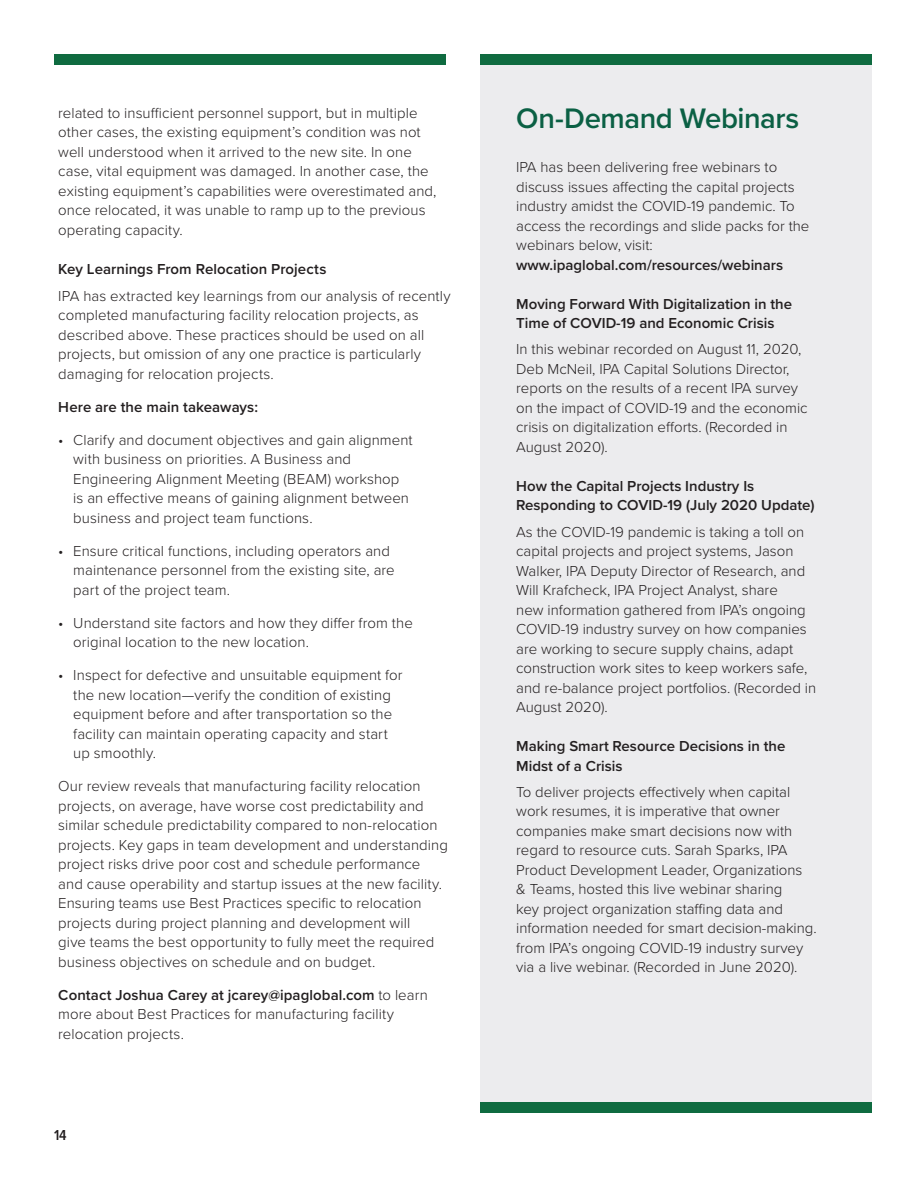
<style>
.page{position:relative;width:918px;height:1188px;background:#fff}
.page>*{position:absolute;margin:0;border:0;box-sizing:border-box;transform-origin:0 0}
._1-head{font:600 29.25px "Proxima Nova";letter-spacing:-.015em;color:#0b6044}
._3-body{font:300 15px/19.5px "Proxima Nova";letter-spacing:.005em;color:#231f20}
._2-Sub{font:600 15px/19.5px "Proxima Nova";color:#231f20}
._3-body-2{font:600 15px "Proxima Nova";letter-spacing:.005em;color:#231f20}
.t1{font:600 15px "Proxima Nova Cond";color:#231f20}
.s1{font-weight:600}
</style>
<div class="page">
<div style="left:54px;top:54px;width:392px;height:11px;background:#0f6b40"></div>
<div style="left:480px;top:59px;width:392px;height:1048px;background:#ececee"></div>
<div style="left:480px;top:54px;width:392px;height:11px;background:#0f6b40"></div>
<div style="left:480px;top:1102px;width:392px;height:11px;background:#0f6b40"></div>
<p class="_3-body" style="left:58px;top:102px;width:380px">related to insufficient personnel support, but in multiple other cases, the existing equipment’s condition was not well understood when it arrived to the new site. In one case, vital equipment was damaged. In another case, the existing equipment’s capabilities were overestimated and, once relocated, it was unable to ramp up to the previous operating capacity.</p>
<p class="_2-Sub" style="left:58px;top:259px;width:270px">Key Learnings From Relocation Projects</p>
<p class="_3-body" style="left:58px;top:285px;width:394px">IPA has extracted key learnings from our analysis of recently completed manufacturing facility relocation projects, as described above. These practices should be used on all projects, but omission of any one practice is particularly damaging for relocation projects.</p>
<p class="_3-body-2" style="left:58px;top:396px;width:201px">Here are the main takeaways:</p>
<p class="_3-body" style="left:73px;top:429px;width:341px;text-indent:-15px">• Clarify and document objectives and gain alignment with business on priorities. A Business and Engineering Alignment Meeting (BEAM) workshop is an effective means of gaining alignment between business and project team functions.</p>
<p class="_3-body" style="left:73px;top:540px;width:323px;text-indent:-15px">• Ensure critical functions, including operators and maintenance personnel from the existing site, are part of the project team.</p>
<p class="_3-body" style="left:73px;top:612px;width:341px;text-indent:-15px">• Understand site factors and how they differ from the original location to the new location.</p>
<p class="_3-body" style="left:73px;top:665px;width:331px;text-indent:-15px">• Inspect for defective and unsuitable equipment for the new location—verify the condition of existing equipment before and after transportation so the facility can maintain operating capacity and start up smoothly.</p>
<p class="_3-body" style="left:58px;top:776px;width:391px">Our review reveals that manufacturing facility relocation projects, on average, have worse cost predictability and similar schedule predictability compared to non-relocation projects. Key gaps in team development and understanding project risks drive poor cost and schedule performance and cause operability and startup issues at the new facility.<br>Ensuring teams use Best Practices specific to relocation projects during project planning and development will<br>give teams the best opportunity to fully meet the required business objectives on schedule and on budget.</p>
<p class="_3-body" style="left:58px;top:984px;width:371px"><span class="s1">Contact Joshua Carey at jcarey@ipaglobal.com</span> to learn more about Best Practices for manufacturing facility relocation projects.</p>
<p class="t1" style="left:54px;top:1124px;width:14px">14</p>
<p class="_1-head" style="left:516px;top:96px;width:285px">On-Demand Webinars</p>
<p class="_3-body" style="left:516px;top:157px;width:295px">IPA has been delivering free webinars to discuss issues affecting the capital projects industry amidst the COVID-19 pandemic. To access the recordings and slide packs for the webinars below, visit:</p>
<p class="_2-Sub" style="left:516px;top:254px;width:268px">www.ipaglobal.com/resources/webinars</p>
<p class="_2-Sub" style="left:516px;top:293px;width:277px">Moving Forward With Digitalization in the<br>Time of COVID-19 and Economic Crisis</p>
<p class="_3-body" style="left:516px;top:339px;width:293px">In this webinar recorded on August 11, 2020, Deb McNeil, IPA Capital Solutions Director, reports on the results of a recent IPA survey on the impact of COVID-19 and the economic crisis on digitalization efforts. (Recorded in August 2020).</p>
<p class="_2-Sub" style="left:516px;top:476px;width:300px">How the Capital Projects Industry Is<br>Responding to COVID-19 (July 2020 Update)</p>
<p class="_3-body" style="left:516px;top:521px;width:301px">As the COVID-19 pandemic is taking a toll on capital projects and project systems, Jason Walker, IPA Deputy Director of Research, and Will Krafcheck, IPA Project Analyst, share<br>new information gathered from IPA’s ongoing COVID-19 industry survey on how companies are working to secure supply chains, adapt construction work sites to keep workers safe, and re-balance project portfolios. (Recorded in August 2020).</p>
<p class="_2-Sub" style="left:516px;top:736px;width:271px">Making Smart Resource Decisions in the<br>Midst of a Crisis</p>
<p class="_3-body" style="left:516px;top:781px;width:302px">To deliver projects effectively when capital work resumes, it is imperative that owner companies make smart decisions now with regard to resource cuts. Sarah Sparks, IPA Product Development Leader, Organizations<br>&amp; Teams, hosted this live webinar sharing<br>key project organization staffing data and information needed for smart decision-making. from IPA’s ongoing COVID-19 industry survey via a live webinar. (Recorded in June 2020).</p>
</div>
